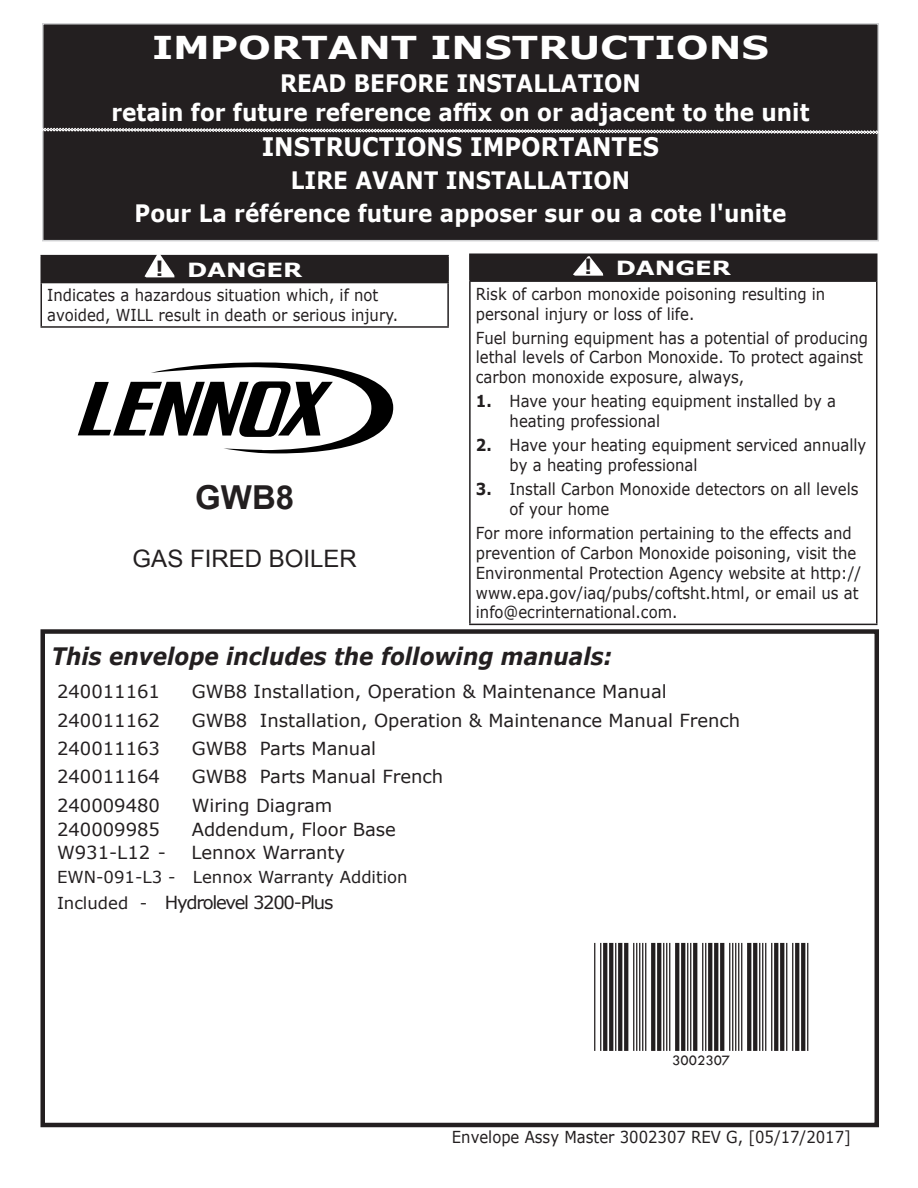
<style>
.page{position:relative;width:918px;height:1188px;background:#fff}
.page>*{position:absolute;margin:0;border:0;box-sizing:border-box;transform-origin:0 0}
.t1{font:700 33px "Arial";color:#231f20}
.t2{font:700 31.5px "Verdana";color:#fff;scale:1.23 1}
.t3{font:700 25.5px "Verdana";color:#fff;scale:.9 1}
.t4{font:700 24px/28.8px "Verdana";color:#fff;text-align:center;scale:.9 1}
.t5{font:italic 700 24px "Verdana";color:#231f20;scale:.9 1}
.t6{font:24px "Arial";color:#231f20}
.Body_text{font:700 21px "Verdana";color:#231f20;scale:.9 1}
.t7{font:700 19.5px "Verdana";color:#fff;scale:1.25 1}
.t8{font:18px "Verdana";color:#231f20}
.t9{font:18px "Verdana";letter-spacing:-.07em;color:#231f20}
.Table_Cell{font:16.5px/19.8px "Verdana";color:#231f20;scale:.9 1}
.Table_Cell-2{font:16.5px "Verdana";color:#231f20}
.t10{font:15px "Tw Cen";color:#231f20}
.s1{font-weight:700}
.s2{font-size:16.5px}
</style>
<div class="page">
<div style="left:40px;top:629px;width:839px;height:498px;border:4px solid #231f20"></div>
<div style="left:43px;top:24px;width:835px;height:217px;background:#231f20"></div>
<div style="left:42px;top:23px;width:837px;height:218px;border:2px solid #d1d2d4"></div>
<div style="left:41px;top:256px;width:407px;height:27px;background:#231f20"></div>
<hr style="left:40px;top:255px;width:409px;height:1px;background:#231f20">
<hr style="left:40px;top:256px;width:2px;height:26px;background:#231f20">
<hr style="left:447px;top:256px;width:2px;height:26px;background:#231f20">
<hr style="left:40px;top:282px;width:409px;height:1px;background:#231f20">
<hr style="left:40px;top:283px;width:2px;height:43px;background:#231f20">
<hr style="left:447px;top:283px;width:2px;height:43px;background:#231f20">
<hr style="left:40px;top:326px;width:409px;height:2px;background:#231f20">
<svg style="left:143px;top:254px;width:33px;height:30px"></svg>
<div style="left:470px;top:254px;width:407px;height:27px;background:#231f20"></div>
<hr style="left:469px;top:253px;width:409px;height:2px;background:#231f20">
<hr style="left:469px;top:255px;width:2px;height:25px;background:#231f20">
<hr style="left:876px;top:255px;width:2px;height:25px;background:#231f20">
<hr style="left:469px;top:280px;width:409px;height:2px;background:#231f20">
<hr style="left:469px;top:282px;width:2px;height:342px;background:#231f20">
<hr style="left:876px;top:282px;width:2px;height:342px;background:#231f20">
<hr style="left:469px;top:624px;width:409px;height:1px;background:#231f20">
<svg style="left:571px;top:256px;width:33px;height:26px"></svg>
<svg style="left:42px;top:128px;width:836px;height:6px"></svg>
<svg style="left:78px;top:362px;width:315px;height:91px"></svg>
<hr style="left:594px;top:943px;width:1px;height:108px;background:#231f20">
<hr style="left:600px;top:943px;width:1px;height:108px;background:#231f20">
<svg style="left:603px;top:943px;width:4px;height:108px"></svg>
<svg style="left:609px;top:943px;width:4px;height:108px"></svg>
<hr style="left:615px;top:943px;width:1px;height:108px;background:#231f20">
<svg style="left:618px;top:943px;width:4px;height:108px"></svg>
<svg style="left:624px;top:943px;width:4px;height:108px"></svg>
<hr style="left:633px;top:943px;width:1px;height:108px;background:#231f20">
<hr style="left:636px;top:943px;width:1px;height:108px;background:#231f20">
<hr style="left:639px;top:943px;width:1px;height:108px;background:#231f20">
<hr style="left:642px;top:943px;width:1px;height:108px;background:#231f20">
<hr style="left:645px;top:943px;width:1px;height:108px;background:#231f20">
<svg style="left:651px;top:943px;width:4px;height:108px"></svg>
<svg style="left:657px;top:943px;width:4px;height:108px"></svg>
<hr style="left:663px;top:943px;width:1px;height:108px;background:#231f20">
<hr style="left:666px;top:943px;width:1px;height:108px;background:#231f20">
<hr style="left:669px;top:943px;width:1px;height:108px;background:#231f20">
<svg style="left:675px;top:943px;width:4px;height:108px"></svg>
<svg style="left:681px;top:943px;width:4px;height:108px"></svg>
<hr style="left:687px;top:943px;width:1px;height:108px;background:#231f20">
<hr style="left:690px;top:943px;width:1px;height:108px;background:#231f20">
<svg style="left:693px;top:943px;width:4px;height:108px"></svg>
<hr style="left:702px;top:943px;width:1px;height:108px;background:#231f20">
<hr style="left:705px;top:943px;width:1px;height:108px;background:#231f20">
<svg style="left:708px;top:943px;width:4px;height:108px"></svg>
<svg style="left:714px;top:943px;width:4px;height:108px"></svg>
<svg style="left:720px;top:943px;width:4px;height:108px"></svg>
<hr style="left:729px;top:943px;width:1px;height:108px;background:#231f20">
<hr style="left:732px;top:943px;width:1px;height:108px;background:#231f20">
<hr style="left:735px;top:943px;width:1px;height:108px;background:#231f20">
<hr style="left:738px;top:943px;width:1px;height:108px;background:#231f20">
<hr style="left:741px;top:943px;width:1px;height:108px;background:#231f20">
<svg style="left:747px;top:943px;width:4px;height:108px"></svg>
<svg style="left:753px;top:943px;width:4px;height:108px"></svg>
<hr style="left:759px;top:943px;width:1px;height:108px;background:#231f20">
<hr style="left:762px;top:943px;width:1px;height:108px;background:#231f20">
<hr style="left:765px;top:943px;width:1px;height:108px;background:#231f20">
<hr style="left:771px;top:943px;width:1px;height:108px;background:#231f20">
<svg style="left:774px;top:943px;width:4px;height:108px"></svg>
<svg style="left:780px;top:943px;width:4px;height:108px"></svg>
<hr style="left:786px;top:943px;width:1px;height:108px;background:#231f20">
<hr style="left:792px;top:943px;width:1px;height:108px;background:#231f20">
<svg style="left:795px;top:943px;width:4px;height:108px"></svg>
<svg style="left:801px;top:943px;width:4px;height:108px"></svg>
<hr style="left:807px;top:943px;width:1px;height:108px;background:#231f20">
<p class="t2" style="left:152px;top:25px;width:503px">IMPORTANT INSTRUCTIONS</p>
<p class="t4" style="left:111px;top:69px;width:777px">READ BEFORE INSTALLATION<br>retain for future reference affix on or adjacent to the unit</p>
<p class="t3" style="left:262px;top:129px;width:443px">INSTRUCTIONS IMPORTANTES</p>
<p class="t4" style="left:291px;top:165px;width:379px">LIRE AVANT INSTALLATION</p>
<p class="t4" style="left:135px;top:199px;width:726px">Pour La référence future apposer sur ou a cote l'unite</p>
<p class="Body_text" style="left:585px;top:252px;width:10px">!</p>
<p class="Body_text" style="left:156px;top:254px;width:10px">!</p>
<p class="t7" style="left:616px;top:254px;width:94px">DANGER</p>
<p class="Table_Cell" style="left:476px;top:284px;width:390px">Risk of carbon monoxide poisoning resulting in personal injury or loss of life.</p>
<p class="Table_Cell" style="left:476px;top:328px;width:437px">Fuel burning equipment has a potential of producing lethal levels of Carbon Monoxide. To protect against carbon monoxide exposure, always,</p>
<p class="Table_Cell" style="left:510px;top:391px;width:364px;text-indent:-34px"><span class="s1">1.</span> Have your heating equipment installed by a heating professional</p>
<p class="Table_Cell" style="left:510px;top:435px;width:398px;text-indent:-34px"><span class="s1">2.</span> Have your heating equipment serviced annually by a heating professional</p>
<p class="Table_Cell" style="left:510px;top:479px;width:389px;text-indent:-34px"><span class="s1">3.</span> Install Carbon Monoxide detectors on all levels of your home</p>
<p class="Table_Cell" style="left:476px;top:523px;width:430px">For more information pertaining to the effects and prevention of Carbon Monoxide poisoning, visit the Environmental Protection Agency website at http:// www.epa.gov/iaq/pubs/coftsht.html, or email us at info@ecrinternational.com.</p>
<p class="t7" style="left:187px;top:256px;width:94px">DANGER</p>
<p class="Table_Cell" style="left:47px;top:285px;width:391px">Indicates a hazardous situation which, if not avoided, WILL result in death or serious injury.</p>
<p class="t1" style="left:195px;top:475px;width:100px">GWB8</p>
<p class="t6" style="left:133px;top:543px;width:226px">GAS FIRED BOILER</p>
<p class="t5" style="left:51px;top:639px;width:625px">This envelope includes the following manuals:</p>
<p class="t8" style="left:57px;top:679px;width:105px">240011161</p>
<p class="t8" style="left:192px;top:679px;width:477px">GWB8 Installation, Operation &amp; Maintenance Manual</p>
<p class="t8" style="left:57px;top:708px;width:105px">240011162</p>
<p class="t8" style="left:192px;top:708px;width:550px">GWB8 Installation, Operation &amp; Maintenance Manual French</p>
<p class="t8" style="left:57px;top:736px;width:105px">240011163</p>
<p class="t8" style="left:192px;top:736px;width:186px">GWB8 Parts Manual</p>
<p class="t8" style="left:57px;top:765px;width:105px">240011164</p>
<p class="t8" style="left:192px;top:765px;width:253px">GWB8 Parts Manual French</p>
<p class="t8" style="left:57px;top:793px;width:105px">240009480</p>
<p class="t8" style="left:192px;top:793px;width:142px">Wiring Diagram</p>
<p class="t8" style="left:57px;top:817px;width:105px">240009985</p>
<p class="t8" style="left:192px;top:817px;width:206px">Addendum, Floor Base</p>
<p class="t8" style="left:57px;top:840px;width:111px">W931-L12 -</p>
<p class="t8" style="left:191px;top:840px;width:155px">Lennox Warranty</p>
<p class="Table_Cell-2" style="left:57px;top:866px;width:352px">EWN-091-L3 - Lennox Warranty Addition</p>
<p class="t9" style="left:57px;top:890px;width:278px"><span class="s2">Included -</span> Hydrolevel 3200-Plus</p>
<p class="t10" style="left:672px;top:1051px;width:59px">3002307</p>
<p class="Table_Cell" style="left:452px;top:1127px;width:445px">Envelope Assy Master 3002307 REV G, [05/17/2017]</p>
</div>
